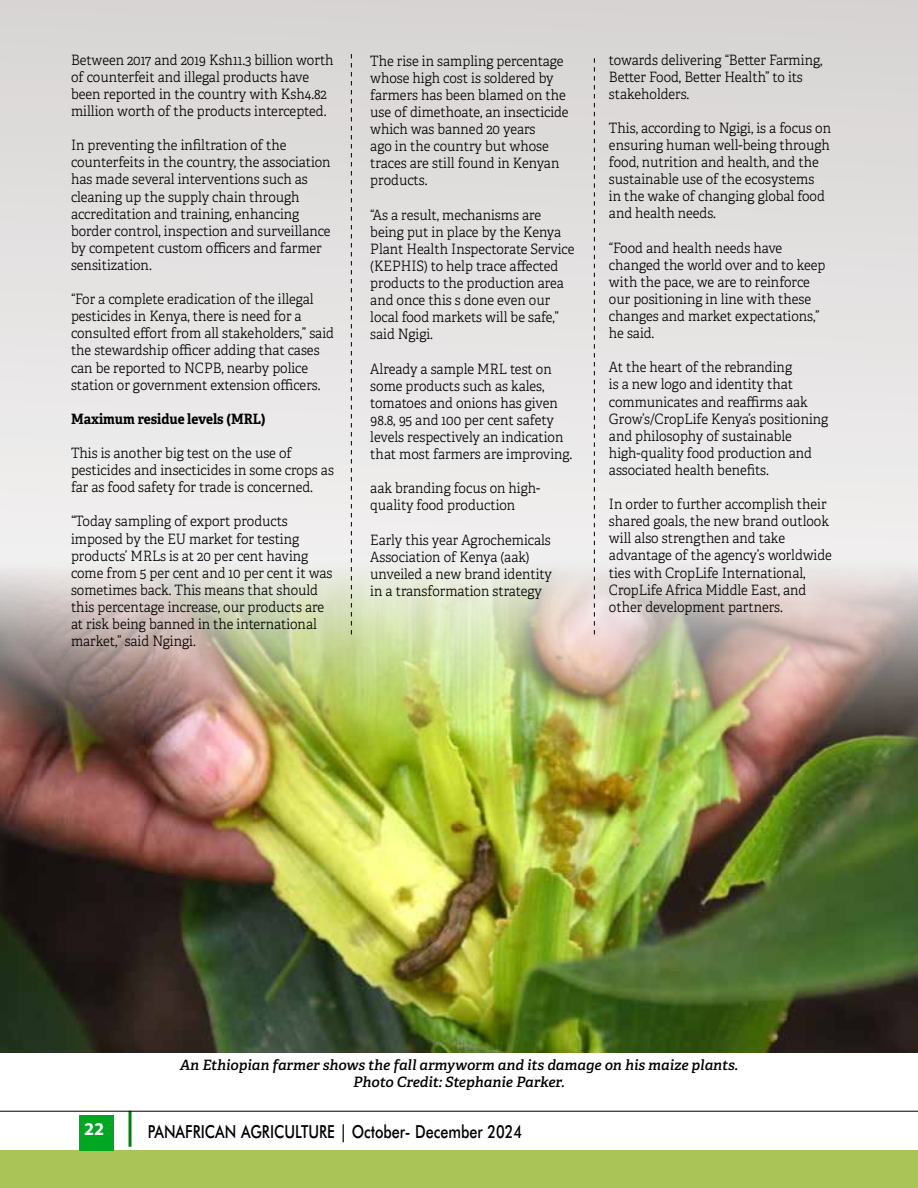
<style>
.page{position:relative;width:918px;height:1188px;background:#fff}
.page>*{position:absolute;margin:0;border:0;box-sizing:border-box;transform-origin:0 0}
.t1{font:500 18px "Futura BT";color:#000;scale:.8 1}
.t2{font:700 18px "Myriad";color:#fff}
.t3{font:300 14.25px/17.1px "Adelle";color:#000;scale:.93 1}
.t4{font:italic 600 14.25px/17.1px "Adelle";color:#000;text-align:center}
.t5{font:700 14.25px "Adelle";color:#000;scale:.93 1}
</style>
<div class="page">
<div style="left:0;top:1150px;width:918px;height:38px;background:#aac457"></div>
<hr style="left:129px;top:1111px;width:3px;height:36px;background:#00810c">
<hr style="left:0;top:1111px;width:918px;height:1px;background:#000">
<div style="left:80px;top:1115px;width:34px;height:35px;background:#00a822"></div>
<div style="left:0;top:0;width:918px;height:837px;background:linear-gradient(to right,#e4e2e2,#e3e0e0)"></div>
<img style="left:0;top:540px;width:918px;height:513px">
<svg style="left:351px;top:54px;width:1px;height:581px"></svg>
<svg style="left:594px;top:58px;width:1px;height:576px"></svg>
<p class="t3" style="left:71px;top:51px;width:284px">Between 2017 and 2019 Ksh11.3 billion worth of counterfeit and illegal products have been reported in the country with Ksh4.82 million worth of the products intercepted.</p>
<p class="t3" style="left:71px;top:137px;width:281px">In preventing the infiltration of the counterfeits in the country, the association has made several interventions such as cleaning up the supply chain through accreditation and training, enhancing border control, inspection and surveillance by competent custom officers and farmer sensitization.</p>
<p class="t3" style="left:71px;top:291px;width:284px">“For a complete eradication of the illegal pesticides in Kenya, there is need for a consulted effort from all stakeholders,” said the stewardship officer adding that cases can be reported to NCPB, nearby police station or government extension officers.</p>
<p class="t5" style="left:71px;top:410px;width:211px">Maximum residue levels (MRL)</p>
<p class="t3" style="left:71px;top:445px;width:284px">This is another big test on the use of pesticides and insecticides in some crops as far as food safety for trade is concerned.</p>
<p class="t3" style="left:71px;top:513px;width:283px">“Today sampling of export products imposed by the EU market for testing products’ MRLs is at 20 per cent having come from 5 per cent and 10 per cent it was sometimes back. This means that should this percentage increase, our products are at risk being banned in the international market,” said Ngingi.</p>
<p class="t3" style="left:370px;top:52px;width:215px">The rise in sampling percentage whose high cost is soldered by farmers has been blamed on the use of dimethoate, an insecticide which was banned 20 years<br>ago in the country but whose traces are still found in Kenyan products.</p>
<p class="t3" style="left:370px;top:206px;width:221px">“As a result, mechanisms are being put in place by the Kenya<br>Plant Health Inspectorate Service (KEPHIS) to help trace affected products to the production area and once this s done even our local food markets will be safe,” said Ngigi.</p>
<p class="t3" style="left:370px;top:360px;width:219px">Already a sample MRL test on some products such as kales, tomatoes and onions has given<br>98.8, 95 and 100 per cent safety levels respectively an indication that most farmers are improving.</p>
<p class="t3" style="left:370px;top:480px;width:184px">aak branding focus on high&shy;quality food production</p>
<p class="t3" style="left:370px;top:531px;width:197px">Early this year Agrochemicals<br>Association of Kenya (aak) unveiled a new brand identity in a transformation strategy</p>
<p class="t3" style="left:609px;top:51px;width:231px">towards delivering “Better Farming,<br>Better Food, Better Health” to its stakeholders.</p>
<p class="t3" style="left:609px;top:120px;width:240px">This, according to Ngigi, is a focus on ensuring human well-being through food, nutrition and health, and the sustainable use of the ecosystems<br>in the wake of changing global food and health needs.</p>
<p class="t3" style="left:609px;top:239px;width:234px">“Food and health needs have changed the world over and to keep with the pace, we are to reinforce our positioning in line with these changes and market expectations,” he said.</p>
<p class="t3" style="left:609px;top:359px;width:237px">At the heart of the rebranding<br>is a new logo and identity that communicates and reaffirms aak<br>Grow’s/CropLife Kenya’s positioning and philosophy of sustainable high-quality food production and associated health benefits.</p>
<p class="t3" style="left:609px;top:496px;width:241px">In order to further accomplish their shared goals, the new brand outlook will also strengthen and take advantage of the agency’s worldwide ties with CropLife International, CropLife Africa Middle East, and other development partners.</p>
<p class="t4" style="left:180px;top:1056px;width:560px">An Ethiopian farmer shows the fall armyworm and its damage on his maize plants.<br>Photo Credit: Stephanie Parker.</p>
<p class="t2" style="left:84px;top:1120px;width:27px">2222</p>
<p class="t1" style="left:148px;top:1121px;width:470px">PANAFRICAN AGRICULTURE | OCTOBER- DECEMBER 2024</p>
</div>
